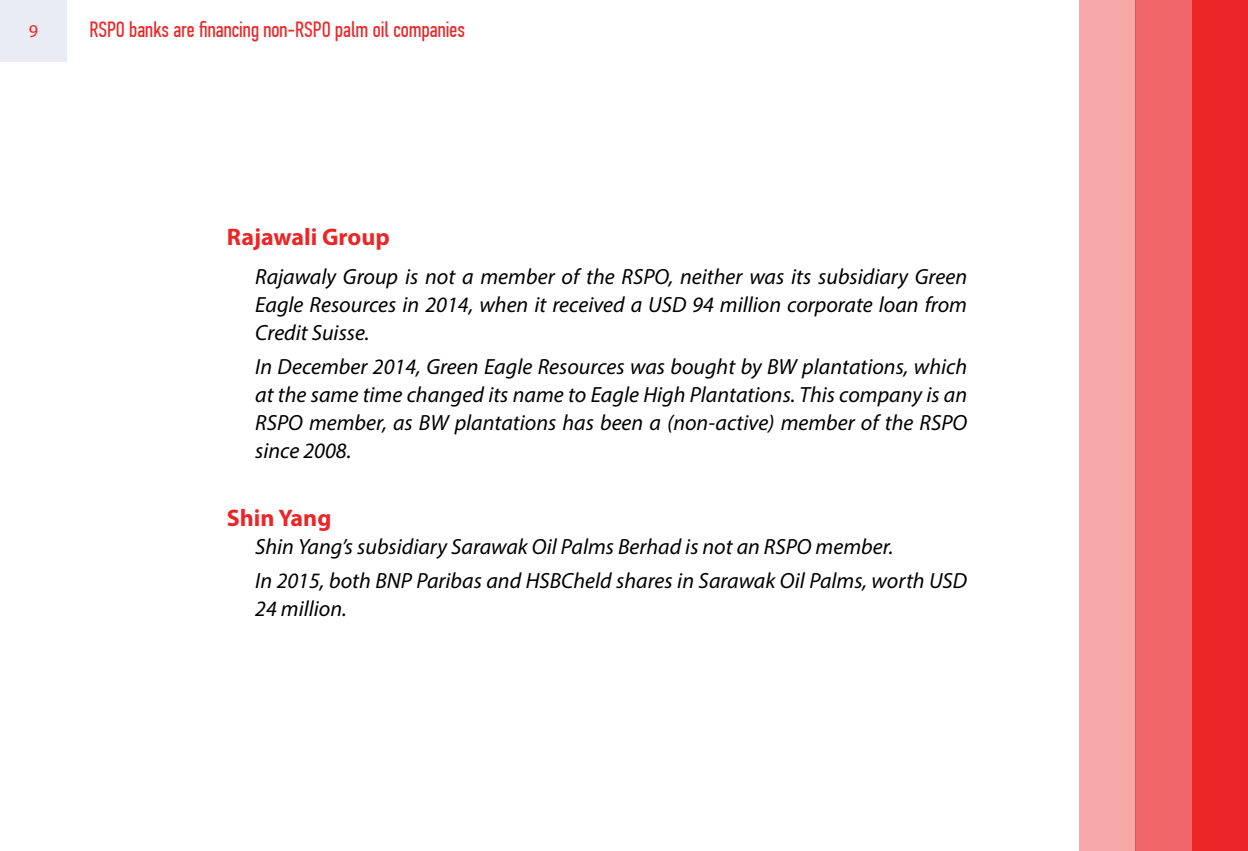
<style>
.page{position:relative;width:1248px;height:851px;background:#fff}
.page>*{position:absolute;margin:0;border:0;box-sizing:border-box;transform-origin:0 0}
.t1{font:700 24px "Myriad Pro";color:#ec2527}
.t2{font:italic 22px/28px "Myriad Pro";color:#000;text-align:justify}
.t3{font:22px "PF Din Text Comp Pro";color:#ec2527}
.t4{font:18px "Myriad Pro";color:#ec2527}
</style>
<div class="page">
<div style="left:0;top:0;width:67px;height:61px;background:#e9ecf5"></div>
<div style="left:1192px;top:0;width:55px;height:850px;background:#ec2527"></div>
<div style="left:1135px;top:0;width:57px;height:850px;background:#f16668"></div>
<div style="left:1078px;top:0;width:57px;height:850px;background:#f7a8a9"></div>
<p class="t4" style="left:29px;top:21px;width:11px">9</p>
<p class="t3" style="left:89px;top:17px;width:377px">RSPO banks are financing non-RSPO palm oil companies</p>
<p class="t1" style="left:227px;top:223px;width:164px">Rajawali Group</p>
<p class="t2" style="left:255px;top:262px;width:713px">Rajawaly Group is not a member of the RSPO, neither was its subsidiary Green Eagle Resources in 2014, when it received a USD 94 million corporate loan from Credit Suisse.</p>
<p class="t2" style="left:255px;top:352px;width:713px">In December 2014, Green Eagle Resources was bought by BW plantations, which at the same time changed its name to Eagle High Plantations. This company is an RSPO member, as BW plantations has been a (non-active) member of the RSPO since 2008.</p>
<p class="t1" style="left:227px;top:504px;width:106px">Shin Yang</p>
<p class="t2" style="left:255px;top:529px;width:713px;line-height:33.6px">Shin Yang’s subsidiary Sarawak Oil Palms Berhad is not an RSPO member.<br>In 2015, both BNP Paribas and HSBCheld shares in Sarawak Oil Palms, worth USD</p>
<p class="t2" style="left:255px;top:594px;width:93px">24 million.</p>
</div>
